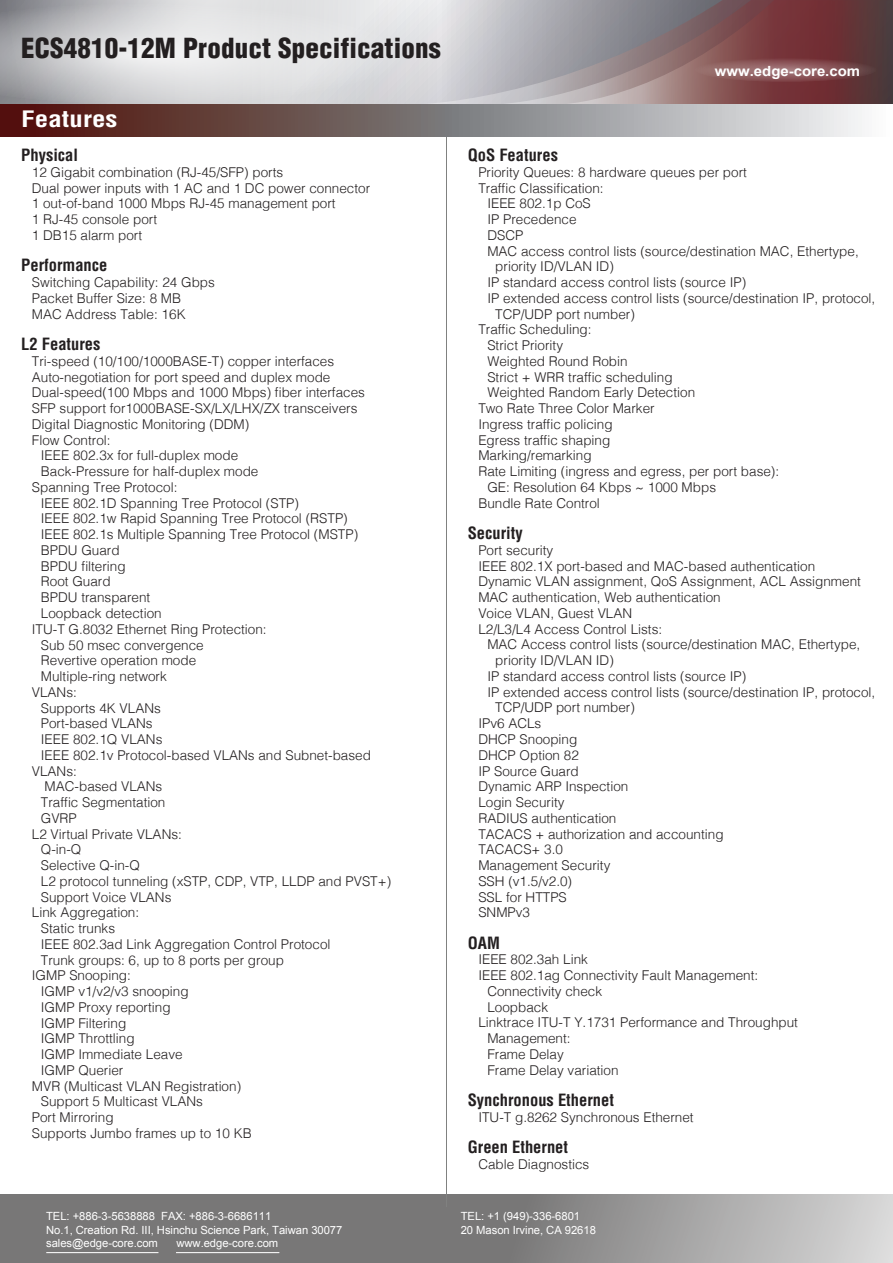
<style>
.page{position:relative;width:893px;height:1263px;background:#fff}
.page>*{position:absolute;margin:0;border:0;box-sizing:border-box;transform-origin:0 0}
.t1{font:900 condensed 27px "Helvetica";letter-spacing:.005em;color:#231f20}
.t2{font:700 condensed 22.05px "Helvetica";color:#fff;scale:1.22 1}
.t3{font:700 condensed 16.5px "Helvetica";color:#231f20}
.t4{font:700 14.1px "Arial";color:#fff;scale:1.06 1}
.t5{font:300 13.5px/15.8px "Helvetica";color:#231f20}
.t6{font:11.25px/13.5px "Arial";letter-spacing:-.005em;color:#fff}
</style>
<div class="page">
<div style="left:0;top:1194px;width:893px;height:69px;background:#787777"></div>
<svg style="left:542px;top:1194px;width:351px;height:69px;background:#adacac"></svg>
<hr style="left:46px;top:1252px;width:112px;height:1px;background:#fff">
<hr style="left:176px;top:1252px;width:103px;height:1px;background:#fff">
<hr style="left:446px;top:115px;width:1px;height:1091px;background:#808180">
<svg style="left:0;top:0;width:403px;height:105px;background:#d3d3d5"></svg>
<svg style="left:409px;top:0;width:81px;height:105px;background:#d6d6d9"></svg>
<svg style="left:490px;top:0;width:403px;height:105px;background:#8b7276"></svg>
<svg style="left:695px;top:58px;width:182px;height:24px;background:#8a595b"></svg>
<svg style="left:0;top:105px;width:862px;height:31px;background:#8a7978"></svg>
<h1 class="t1" style="left:21px;top:31px;width:421px">ECS4810-12M Product Specifications</h1>
<h2 class="t2" style="left:21px;top:106px;width:80px">Features</h2>
<p class="t3" style="left:21px;top:145px;width:58px">Physical</p>
<p class="t5" style="left:32px;top:164px;width:340px">12 Gigabit combination (RJ-45/SFP) ports<br>Dual power inputs with 1 AC and 1 DC power connector 1 out-of-band 1000 Mbps RJ-45 management port<br>1 RJ-45 console port<br>1 DB15 alarm port</p>
<p class="t3" style="left:21px;top:255px;width:88px">Performance</p>
<p class="t5" style="left:32px;top:274px;width:185px">Switching Capability: 24 Gbps<br>Packet Buffer Size: 8 MB<br>MAC Address Table: 16K</p>
<p class="t3" style="left:21px;top:334px;width:81px">L2 Features</p>
<p class="t5" style="left:32px;top:353px;width:304px">Tri-speed (10/100/1000BASE-T) copper interfaces</p>
<p class="t5" style="left:32px;top:368px;width:300px">Auto-negotiation for port speed and duplex mode</p>
<p class="t5" style="left:32px;top:384px;width:335px">Dual-speed(100 Mbps and 1000 Mbps) fiber interfaces</p>
<p class="t5" style="left:32px;top:400px;width:327px">SFP support for1000BASE-SX/LX/LHX/ZX transceivers</p>
<p class="t5" style="left:32px;top:416px;width:219px">Digital Diagnostic Monitoring (DDM)</p>
<p class="t5" style="left:32px;top:431px;width:80px">Flow Control:</p>
<p class="t5" style="left:41px;top:447px;width:199px">IEEE 802.3x for full-duplex mode</p>
<p class="t5" style="left:41px;top:463px;width:219px">Back-Pressure for half-duplex mode</p>
<p class="t5" style="left:32px;top:479px;width:147px">Spanning Tree Protocol:</p>
<p class="t5" style="left:41px;top:494px;width:260px">IEEE 802.1D Spanning Tree Protocol (STP)</p>
<p class="t5" style="left:41px;top:510px;width:308px">IEEE 802.1w Rapid Spanning Tree Protocol (RSTP)</p>
<p class="t5" style="left:41px;top:526px;width:319px">IEEE 802.1s Multiple Spanning Tree Protocol (MSTP)</p>
<p class="t5" style="left:41px;top:542px;width:80px">BPDU Guard</p>
<p class="t5" style="left:41px;top:557px;width:86px">BPDU filtering</p>
<p class="t5" style="left:41px;top:573px;width:71px">Root Guard</p>
<p class="t5" style="left:41px;top:589px;width:111px">BPDU transparent</p>
<p class="t5" style="left:41px;top:605px;width:122px">Loopback detection</p>
<p class="t5" style="left:32px;top:620px;width:236px">ITU-T G.8032 Ethernet Ring Protection:</p>
<p class="t5" style="left:41px;top:636px;width:164px">Sub 50 msec convergence</p>
<p class="t5" style="left:41px;top:652px;width:157px">Revertive operation mode</p>
<p class="t5" style="left:41px;top:668px;width:128px">Multiple-ring network</p>
<p class="t5" style="left:32px;top:683px;width:47px">VLANs:</p>
<p class="t5" style="left:41px;top:699px;width:122px">Supports 4K VLANs</p>
<p class="t5" style="left:41px;top:715px;width:113px">Port-based VLANs</p>
<p class="t5" style="left:41px;top:731px;width:123px">IEEE 802.1Q VLANs</p>
<p class="t5" style="left:41px;top:746px;width:332px">IEEE 802.1v Protocol-based VLANs and Subnet-based</p>
<p class="t5" style="left:32px;top:762px;width:47px">VLANs:</p>
<p class="t5" style="left:45px;top:778px;width:119px">MAC-based VLANs</p>
<p class="t5" style="left:41px;top:794px;width:126px">Traffic Segmentation</p>
<p class="t5" style="left:41px;top:809px;width:38px">GVRP</p>
<p class="t5" style="left:32px;top:825px;width:152px">L2 Virtual Private VLANs:</p>
<p class="t5" style="left:41px;top:841px;width:42px">Q-in-Q</p>
<p class="t5" style="left:41px;top:857px;width:101px">Selective Q-in-Q</p>
<p class="t5" style="left:41px;top:872px;width:352px">L2 protocol tunneling (xSTP, CDP, VTP, LLDP and PVST+)</p>
<p class="t5" style="left:41px;top:888px;width:132px">Support Voice VLANs</p>
<p class="t5" style="left:32px;top:904px;width:109px">Link Aggregation:</p>
<p class="t5" style="left:41px;top:920px;width:76px">Static trunks</p>
<p class="t5" style="left:41px;top:935px;width:291px">IEEE 802.3ad Link Aggregation Control Protocol</p>
<p class="t5" style="left:41px;top:951px;width:245px">Trunk groups: 6, up to 8 ports per group</p>
<p class="t5" style="left:32px;top:967px;width:101px">IGMP Snooping:</p>
<p class="t5" style="left:41px;top:983px;width:149px">IGMP v1/v2/v3 snooping</p>
<p class="t5" style="left:41px;top:998px;width:131px">IGMP Proxy reporting</p>
<p class="t5" style="left:41px;top:1014px;width:87px">IGMP Filtering</p>
<p class="t5" style="left:41px;top:1030px;width:95px">IGMP Throttling</p>
<p class="t5" style="left:41px;top:1046px;width:143px">IGMP Immediate Leave</p>
<p class="t5" style="left:41px;top:1061px;width:84px">IGMP Querier</p>
<p class="t5" style="left:32px;top:1077px;width:211px">MVR (Multicast VLAN Registration)</p>
<p class="t5" style="left:41px;top:1093px;width:164px">Support 5 Multicast VLANs</p>
<p class="t5" style="left:32px;top:1109px;width:83px">Port Mirroring</p>
<p class="t5" style="left:32px;top:1125px;width:221px">Supports Jumbo frames up to 10 KB</p>
<p class="t6" style="left:46px;top:1210px;width:298px">TEL: +886-3-5638888 FAX: +886-3-6686111<br>No.1, Creation Rd. III, Hsinchu Science Park, Taiwan 30077 sales@edge-core.com</p>
<p class="t6" style="left:176px;top:1237px;width:103px">www.edge-core.com</p>
<p class="t4" style="left:715px;top:61px;width:139px">www.edge-core.com</p>
<p class="t3" style="left:468px;top:145px;width:92px">QoS Features</p>
<p class="t5" style="left:478px;top:164px;width:270px">Priority Queues: 8 hardware queues per port</p>
<p class="t5" style="left:478px;top:179px;width:127px">Traffic Classification:</p>
<p class="t5" style="left:487px;top:195px;width:105px">IEEE 802.1p CoS</p>
<p class="t5" style="left:487px;top:211px;width:91px">IP Precedence</p>
<p class="t5" style="left:487px;top:227px;width:37px">DSCP</p>
<p class="t5" style="left:487px;top:242px;width:373px">MAC access control lists (source/destination MAC, Ethertype,</p>
<p class="t5" style="left:495px;top:258px;width:120px">priority ID/VLAN ID)</p>
<p class="t5" style="left:487px;top:274px;width:260px">IP standard access control lists (source IP)</p>
<p class="t5" style="left:487px;top:290px;width:389px">IP extended access control lists (source/destination IP, protocol,</p>
<p class="t5" style="left:495px;top:305px;width:141px">TCP/UDP port number)</p>
<p class="t5" style="left:478px;top:321px;width:115px">Traffic Scheduling:</p>
<p class="t5" style="left:487px;top:337px;width:77px">Strict Priority</p>
<p class="t5" style="left:487px;top:353px;width:142px">Weighted Round Robin</p>
<p class="t5" style="left:487px;top:368px;width:187px">Strict + WRR traffic scheduling</p>
<p class="t5" style="left:487px;top:384px;width:209px">Weighted Random Early Detection</p>
<p class="t5" style="left:478px;top:400px;width:178px">Two Rate Three Color Marker</p>
<p class="t5" style="left:478px;top:416px;width:136px">Ingress traffic policing</p>
<p class="t5" style="left:478px;top:431px;width:134px">Egress traffic shaping</p>
<p class="t5" style="left:478px;top:447px;width:115px">Marking/remarking</p>
<p class="t5" style="left:478px;top:463px;width:302px">Rate Limiting (ingress and egress, per port base):</p>
<p class="t5" style="left:487px;top:479px;width:230px">GE: Resolution 64 Kbps ~ 1000 Mbps</p>
<p class="t5" style="left:478px;top:494px;width:123px">Bundle Rate Control</p>
<p class="t3" style="left:468px;top:523px;width:56px">Security</p>
<p class="t5" style="left:478px;top:542px;width:384px">Port security<br>IEEE 802.1X port-based and MAC-based authentication Dynamic VLAN assignment, QoS Assignment, ACL Assignment MAC authentication, Web authentication<br>Voice VLAN, Guest VLAN<br>L2/L3/L4 Access Control Lists:</p>
<p class="t5" style="left:487px;top:636px;width:374px">MAC Access control lists (source/destination MAC, Ethertype,</p>
<p class="t5" style="left:495px;top:652px;width:120px">priority ID/VLAN ID)</p>
<p class="t5" style="left:487px;top:668px;width:260px">IP standard access control lists (source IP)</p>
<p class="t5" style="left:487px;top:683px;width:389px">IP extended access control lists (source/destination IP, protocol,</p>
<p class="t5" style="left:495px;top:699px;width:141px">TCP/UDP port number)</p>
<p class="t5" style="left:478px;top:715px;width:65px">IPv6 ACLs</p>
<p class="t5" style="left:478px;top:731px;width:101px">DHCP Snooping</p>
<p class="t5" style="left:478px;top:746px;width:102px">DHCP Option 82</p>
<p class="t5" style="left:478px;top:762px;width:102px">IP Source Guard</p>
<p class="t5" style="left:478px;top:778px;width:152px">Dynamic ARP Inspection</p>
<p class="t5" style="left:478px;top:794px;width:88px">Login Security</p>
<p class="t5" style="left:478px;top:809px;width:140px">RADIUS authentication</p>
<p class="t5" style="left:478px;top:825px;width:247px">TACACS + authorization and accounting</p>
<p class="t5" style="left:478px;top:841px;width:86px">TACACS+ 3.0</p>
<p class="t5" style="left:478px;top:857px;width:134px">Management Security</p>
<p class="t5" style="left:478px;top:872px;width:95px">SSH (v1.5/v2.0)</p>
<p class="t5" style="left:478px;top:888px;width:90px">SSL for HTTPS</p>
<p class="t5" style="left:478px;top:904px;width:53px">SNMPv3</p>
<p class="t3" style="left:468px;top:932px;width:34px">OAM</p>
<p class="t5" style="left:478px;top:951px;width:111px">IEEE 802.3ah Link</p>
<p class="t5" style="left:478px;top:967px;width:281px">IEEE 802.1ag Connectivity Fault Management:</p>
<p class="t5" style="left:487px;top:983px;width:116px">Connectivity check</p>
<p class="t5" style="left:487px;top:998px;width:62px">Loopback</p>
<p class="t5" style="left:478px;top:1014px;width:321px">Linktrace ITU-T Y.1731 Performance and Throughput</p>
<p class="t5" style="left:487px;top:1030px;width:85px">Management:</p>
<p class="t5" style="left:487px;top:1046px;width:78px">Frame Delay</p>
<p class="t5" style="left:487px;top:1061px;width:133px">Frame Delay variation</p>
<p class="t3" style="left:468px;top:1090px;width:148px">Synchronous Ethernet</p>
<p class="t5" style="left:478px;top:1109px;width:217px">ITU-T g.8262 Synchronous Ethernet</p>
<p class="t3" style="left:468px;top:1137px;width:102px">Green Ethernet</p>
<p class="t5" style="left:478px;top:1156px;width:113px">Cable Diagnostics</p>
<p class="t6" style="left:461px;top:1210px;width:137px">TEL: +1 (949)-336-6801<br>20 Mason Irvine, CA 92618</p>
</div>
